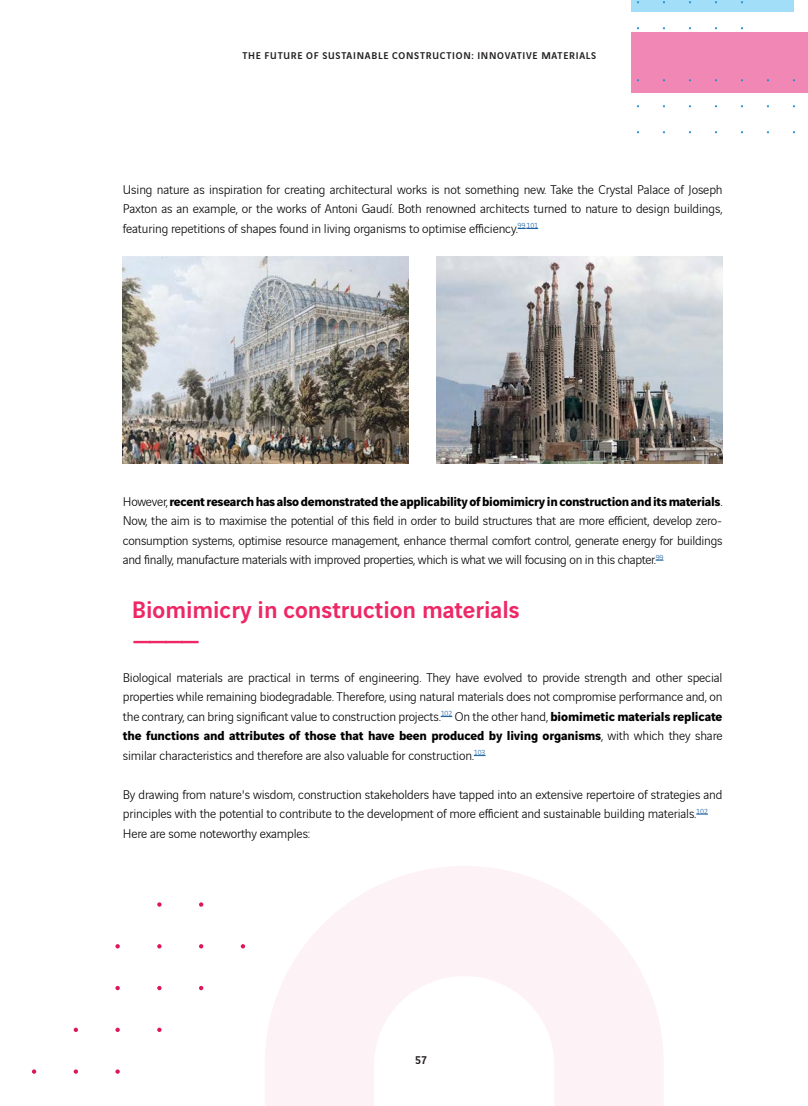
<style>
.page{position:relative;width:808px;height:1106px;background:#fff}
.page>*{position:absolute;margin:0;border:0;box-sizing:border-box;transform-origin:0 0}
.t1{font:500 25.5px "Vinci Sans";color:#ee2765}
.t2{font:300 13.5px/19.5px "Vinci Sans";letter-spacing:-.01em;color:#000001;text-align:justify}
.t3{font:500 12px "Vinci Sans";color:#231f20}
.t4{font:500 10.5px "Vinci Sans";letter-spacing:.07em;color:#231f20}
.s1{font-weight:700}
</style>
<div class="page">
<svg style="left:518px;top:228px;width:20px;height:1px"></svg>
<svg style="left:696px;top:813px;width:12px;height:1px"></svg>
<div style="left:631px;top:0;width:163px;height:11px;background:#a3def8"></div>
<div style="left:631px;top:33px;width:177px;height:60px;background:#f087b4"></div>
<svg style="left:631px;top:1px;width:121px;height:32px"></svg>
<svg style="left:636px;top:79px;width:159px;height:55px"></svg>
<img style="left:437px;top:256px;width:285px;height:208px">
<img style="left:123px;top:256px;width:285px;height:208px">
<svg style="left:241px;top:944px;width:4px;height:4px"></svg>
<svg style="left:199px;top:902px;width:4px;height:4px"></svg>
<svg style="left:199px;top:944px;width:4px;height:4px"></svg>
<svg style="left:199px;top:985px;width:4px;height:5px"></svg>
<svg style="left:157px;top:902px;width:5px;height:4px"></svg>
<svg style="left:157px;top:944px;width:5px;height:4px"></svg>
<svg style="left:157px;top:985px;width:5px;height:5px"></svg>
<svg style="left:157px;top:1027px;width:5px;height:5px"></svg>
<svg style="left:115px;top:944px;width:5px;height:4px"></svg>
<svg style="left:115px;top:985px;width:5px;height:5px"></svg>
<svg style="left:115px;top:1027px;width:5px;height:5px"></svg>
<svg style="left:115px;top:1069px;width:5px;height:4px"></svg>
<svg style="left:74px;top:1027px;width:4px;height:5px"></svg>
<svg style="left:74px;top:1069px;width:4px;height:4px"></svg>
<svg style="left:32px;top:1069px;width:4px;height:4px"></svg>
<svg style="left:265px;top:866px;width:398px;height:240px;fill:#fdf3f7"></svg>
<p class="t4" style="left:242px;top:48px;width:355px">THE FUTURE OF SUSTAINABLE CONSTRUCTION: INNOVATIVE MATERIALS</p>
<p class="t2" style="left:123px;top:178px;width:601px">Using nature as inspiration for creating architectural works is not something new. Take the Crystal Palace of Joseph Paxton as an example, or the works of Antoni Gaudí. Both renowned architects turned to nature to design buildings, featuring repetitions of shapes found in living organisms to optimise efficiency.<sup>99</sup><sup>,</sup><sup>101</sup></p>
<p class="t2" style="left:123px;top:490px;width:601px">However, <span class="s1">recent research has also demonstrated the applicability of biomimicry in construction and its materials</span>.<br>Now, the aim is to maximise the potential of this field in order to build structures that are more efficient, develop zero&shy;consumption systems, optimise resource management, enhance thermal comfort control, generate energy for buildings and finally, manufacture materials with improved properties, which is what we will focusing on in this chapter.<sup>99</sup></p>
<p class="t1" style="left:132px;top:590px;width:389px">Biomimicry in construction materials</p>
<p class="t1" style="left:132px;top:620px;width:70px">————</p>
<p class="t2" style="left:123px;top:666px;width:601px">Biological materials are practical in terms of engineering. They have evolved to provide strength and other special properties while remaining biodegradable. Therefore, using natural materials does not compromise performance and, on the contrary, can bring significant value to construction projects.<sup>102</sup> On the other hand, <span class="s1">biomimetic materials replicate the functions and attributes of those that have been produced by living organisms</span>, with which they share similar characteristics and therefore are also valuable for construction.<sup>103</sup></p>
<p class="t2" style="left:123px;top:783px;width:601px">By drawing from nature's wisdom, construction stakeholders have tapped into an extensive repertoire of strategies and principles with the potential to contribute to the development of more efficient and sustainable building materials.<sup>102</sup></p>
<p class="t2" style="left:123px;top:822px;width:189px">Here are some noteworthy examples:</p>
<p class="t3" style="left:415px;top:1051px;width:13px">57</p>
</div>
